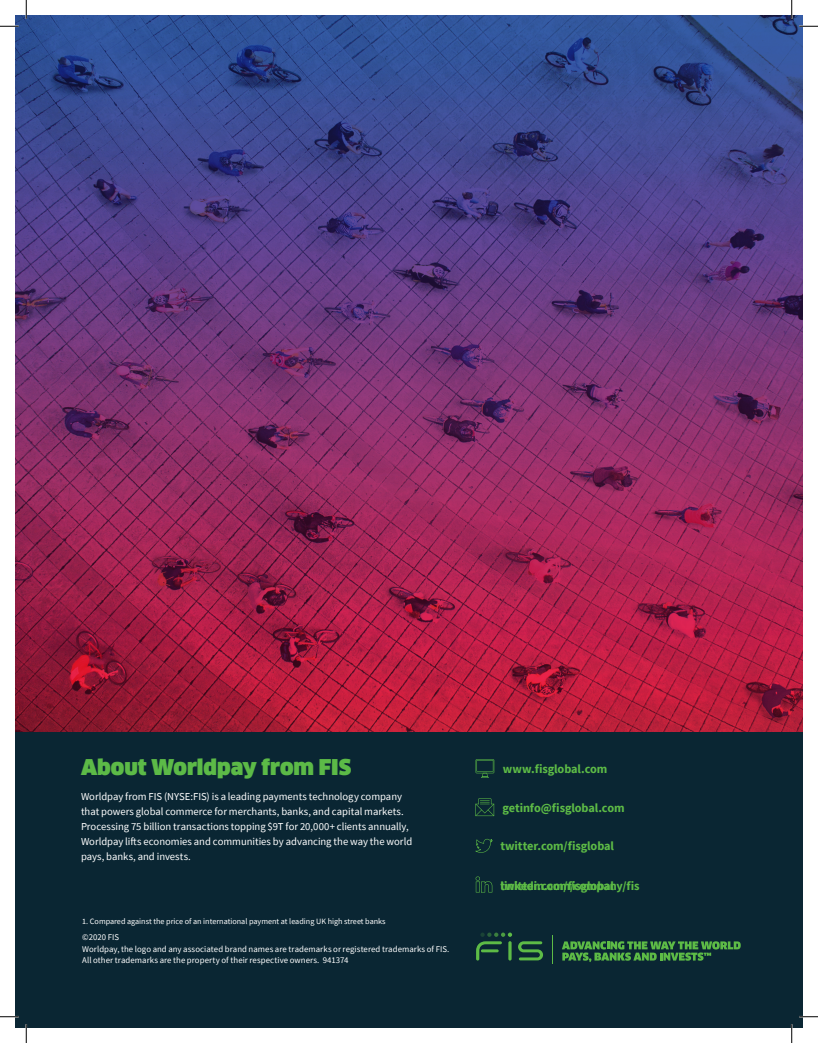
<style>
.page{position:relative;width:818px;height:1043px;background:#fff}
.page>*{position:absolute;margin:0;border:0;box-sizing:border-box;transform-origin:0 0}
.t1{font:900 21.25px "Clan Offc Pro";color:#5cba47}
.t2{font:700 12.25px "Source Sans Pro";letter-spacing:-.01em;color:#5dbb46}
.t3{font:10.62px/15px "Source Sans Pro";color:#fff}
.t4{font:8.75px/11.6px "Source Sans Pro";letter-spacing:.005em;color:#fff}
.t5{font:8.12px "Source Sans Pro";color:#fff}
</style>
<div class="page">
<div style="left:15px;top:731px;width:787px;height:297px;background:#0a2633"></div>
<svg style="left:518px;top:941px;width:25px;height:19px"></svg>
<svg style="left:476px;top:932px;width:36px;height:28px"></svg>
<hr style="left:481px;top:949px;width:17px;height:3px;background:#5dbb46">
<hr style="left:508px;top:941px;width:3px;height:19px;background:#5dbb46;border-radius:2px">
<svg style="left:552px;top:935px;width:1px;height:29px"></svg>
<svg style="left:562px;top:941px;width:178px;height:21px"></svg>
<svg style="left:475px;top:759px;width:19px;height:19px"></svg>
<svg style="left:475px;top:838px;width:17px;height:14px"></svg>
<svg style="left:475px;top:876px;width:17px;height:16px"></svg>
<svg style="left:475px;top:798px;width:19px;height:18px"></svg>
<img style="left:15px;top:15px;width:787px;height:716px">
<svg style="left:0;top:25px;width:19px;height:2px"></svg>
<svg style="left:799px;top:25px;width:19px;height:2px"></svg>
<svg style="left:0;top:1015px;width:19px;height:2px"></svg>
<svg style="left:799px;top:1015px;width:19px;height:2px"></svg>
<svg style="left:25px;top:0;width:2px;height:19px"></svg>
<svg style="left:25px;top:1024px;width:2px;height:18px"></svg>
<svg style="left:790px;top:0;width:2px;height:19px"></svg>
<svg style="left:790px;top:1024px;width:2px;height:18px"></svg>
<h1 class="t1" style="left:81px;top:755px;width:272px">About Worldpay from FIS</h1>
<p class="t3" style="left:81px;top:789px;width:333px">Worldpay from FIS (NYSE:FIS) is a leading payments technology company that powers global commerce for merchants, banks, and capital markets.<br>Processing 75 billion transactions topping $9T for 20,000+ clients annually, Worldpay lifts economies and communities by advancing the way the world pays, banks, and invests.</p>
<p class="t5" style="left:82px;top:915px;width:305px">1. Compared against the price of an international payment at leading UK high street banks</p>
<p class="t4" style="left:82px;top:930px;width:369px">©2020 FIS<br>Worldpay, the logo and any associated brand names are trademarks or registered trademarks of FIS.<br>All other trademarks are the property of their respective owners. 941374</p>
<p class="t2" style="left:503px;top:760px;width:106px">www.fisglobal.com</p>
<p class="t2" style="left:502px;top:800px;width:124px">getinfo@fisglobal.com</p>
<p class="t2" style="left:500px;top:838px;width:115px">twitter.com/fisglobal</p>
<p class="t2" style="left:500px;top:877px;width:115px">twitter.com/fisglob l</p>
<p class="t2" style="left:500px;top:877px;width:141px">linkedin.com/company/fis</p>
</div>
